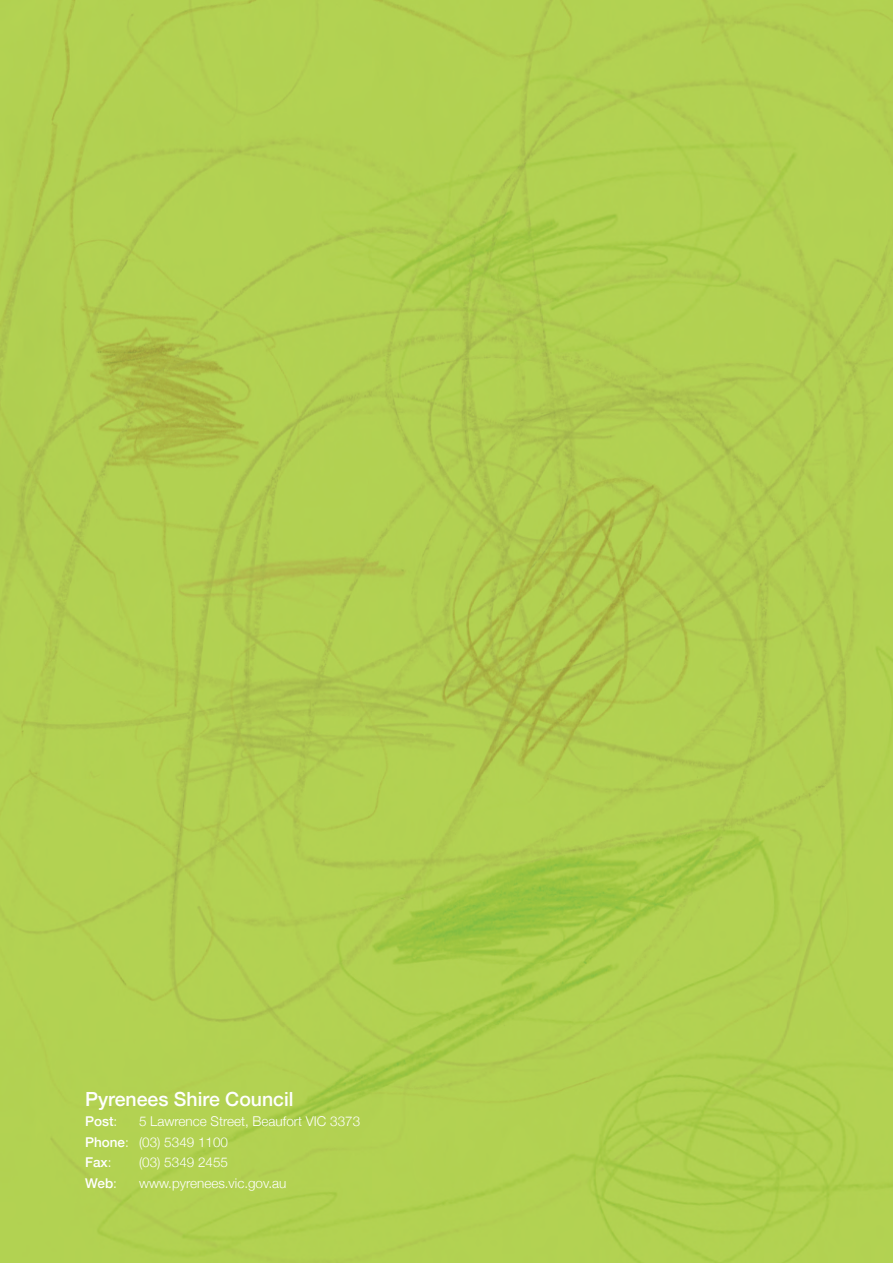
<style>
.page{position:relative;width:893px;height:1263px;background:#fff}
.page>*{position:absolute;margin:0;border:0;box-sizing:border-box;transform-origin:0 0}
.t1{font:500 19.5px "Helvetica Neue";color:#fff}
.Body{font:300 13.5px "Helvetica Neue";color:#fff}
.Body-2{font:500 13.5px "Helvetica Neue";color:#fff}
.s1{font-weight:300}
.s2{font-weight:500}
</style>
<div class="page">
<img style="left:0;top:0;width:893px;height:1263px">
<p class="t1" style="left:85px;top:1083px;width:210px">Pyrenees Shire Council</p>
<p class="Body-2" style="left:85px;top:1110px;width:34px">Post<span class="s1">:</span></p>
<p class="Body" style="left:139px;top:1110px;width:223px">5 Lawrence Street, Beaufort VIC 3373</p>
<p class="Body" style="left:85px;top:1131px;width:145px"><span class="s2">Phone</span>: (03) 5349 1100</p>
<p class="Body-2" style="left:85px;top:1151px;width:28px">Fax<span class="s1">:</span></p>
<p class="Body" style="left:139px;top:1151px;width:91px">(03) 5349 2455</p>
<p class="Body-2" style="left:85px;top:1172px;width:34px">Web<span class="s1">:</span></p>
<p class="Body" style="left:139px;top:1172px;width:149px">www.pyrenees.vic.gov.au</p>
</div>
